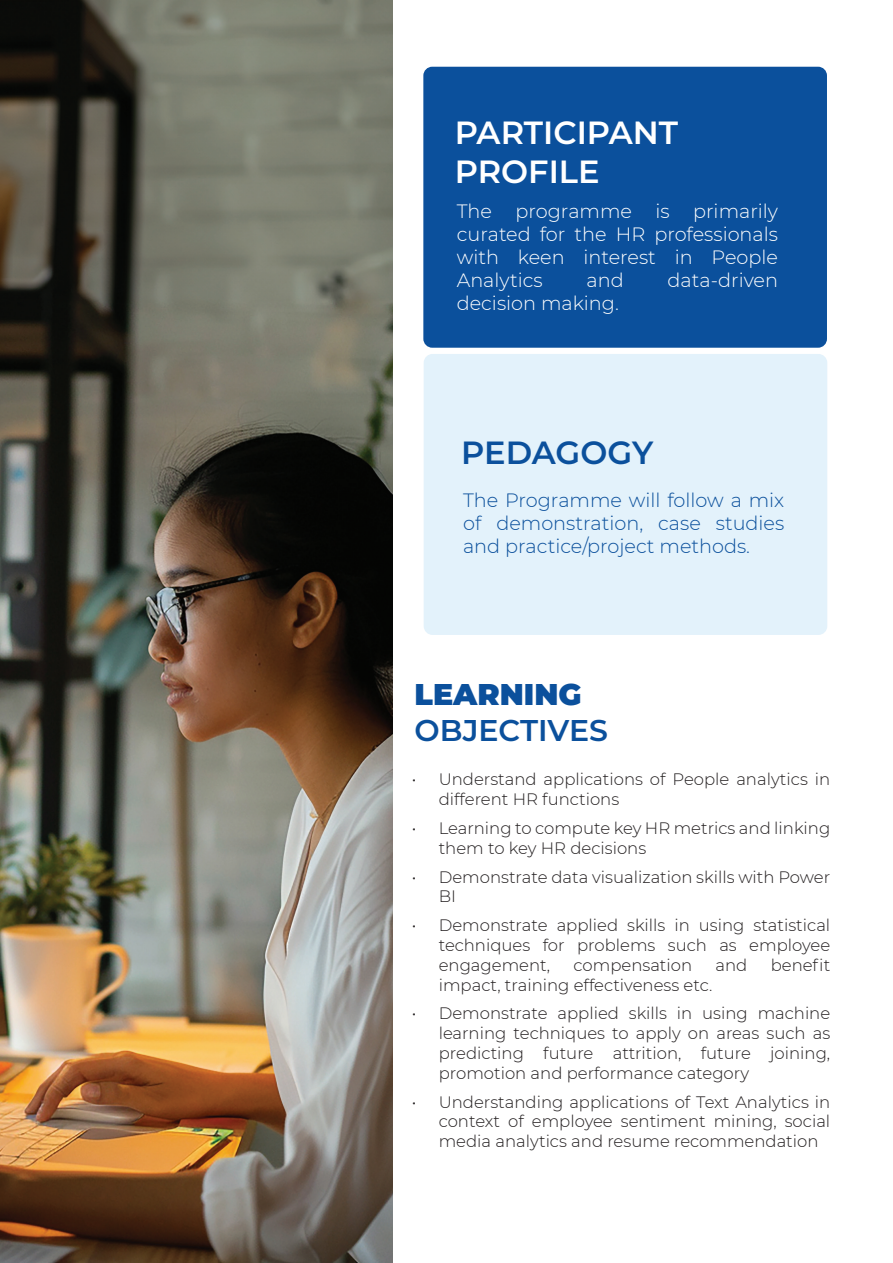
<style>
.page{position:relative;width:893px;height:1263px;background:#fff}
.page>*{position:absolute;margin:0;border:0;box-sizing:border-box;transform-origin:0 0}
.t1{font:600 32.1px/38.5px "Montserrat";color:#fff}
.t2{font:600 32.1px "Montserrat";color:#0b509c}
.t3{font:600 30px "Montserrat";color:#0b509c}
.t4{font:900 30px "Montserrat";color:#0b509c}
.t5{font:300 19.2px/23.1px "Montserrat";color:#fff;text-align:justify}
.t6{font:300 19.2px/23.1px "Montserrat";color:#0b509c;text-align:justify}
.t7{font:300 16.5px/19.8px "Montserrat";color:#231f20}
</style>
<div class="page">
<div style="left:423px;top:67px;width:404px;height:281px;background:#0b509c;border-radius:9px"></div>
<div style="left:424px;top:354px;width:403px;height:281px;background:#e3f2fb;border-radius:9px"></div>
<img style="left:0;top:0;width:392px;height:1263px">
<h1 class="t1" style="left:455px;top:113px;width:225px">PARTICIPANT<br>PROFILE</h1>
<p class="t5" style="left:457px;top:199px;width:323px">The programme is primarily curated for the HR professionals with keen interest in People Analytics</p>
<p class="t5" style="left:586px;top:268px;width:39px">and</p>
<p class="t5" style="left:668px;top:268px;width:112px">data-driven</p>
<p class="t5" style="left:457px;top:291px;width:164px">decision making.</p>
<h1 class="t2" style="left:461px;top:431px;width:194px">PEDAGOGY</h1>
<p class="t6" style="left:463px;top:488px;width:323px">The Programme will follow a mix of demonstration, case studies and practice/project methods.</p>
<h2 class="t4" style="left:415px;top:674px;width:169px">LEARNING</h2>
<h2 class="t3" style="left:415px;top:710px;width:195px">OBJECTIVES</h2>
<p class="t7" style="left:439px;top:769px;width:393px;text-indent:-27px">• Understand applications of People analytics in different HR functions</p>
<p class="t7" style="left:439px;top:818px;width:393px;text-indent:-27px">• Learning to compute key HR metrics and linking them to key HR decisions</p>
<p class="t7" style="left:439px;top:866px;width:393px;text-indent:-27px">• Demonstrate data visualization skills with Power<br>BI</p>
<p class="t7" style="left:439px;top:915px;width:393px;text-align:justify;text-indent:-27px">• Demonstrate applied skills in using statistical techniques for problems such as employee engagement,</p>
<p class="t7" style="left:574px;top:954px;width:120px">compensation</p>
<p class="t7" style="left:715px;top:954px;width:33px">and</p>
<p class="t7" style="left:771px;top:954px;width:61px">benefit</p>
<p class="t7" style="left:439px;top:974px;width:275px">impact, training effectiveness etc.</p>
<p class="t7" style="left:439px;top:1003px;width:393px;text-align:justify;text-indent:-27px">• Demonstrate applied skills in using machine learning techniques to apply on areas such as predicting future attrition, future joining, promotion and performance category</p>
<p class="t7" style="left:439px;top:1091px;width:393px;text-align:justify;text-indent:-27px">• Understanding applications of Text Analytics in context of employee sentiment mining, social media analytics and resume recommendation</p>
</div>
